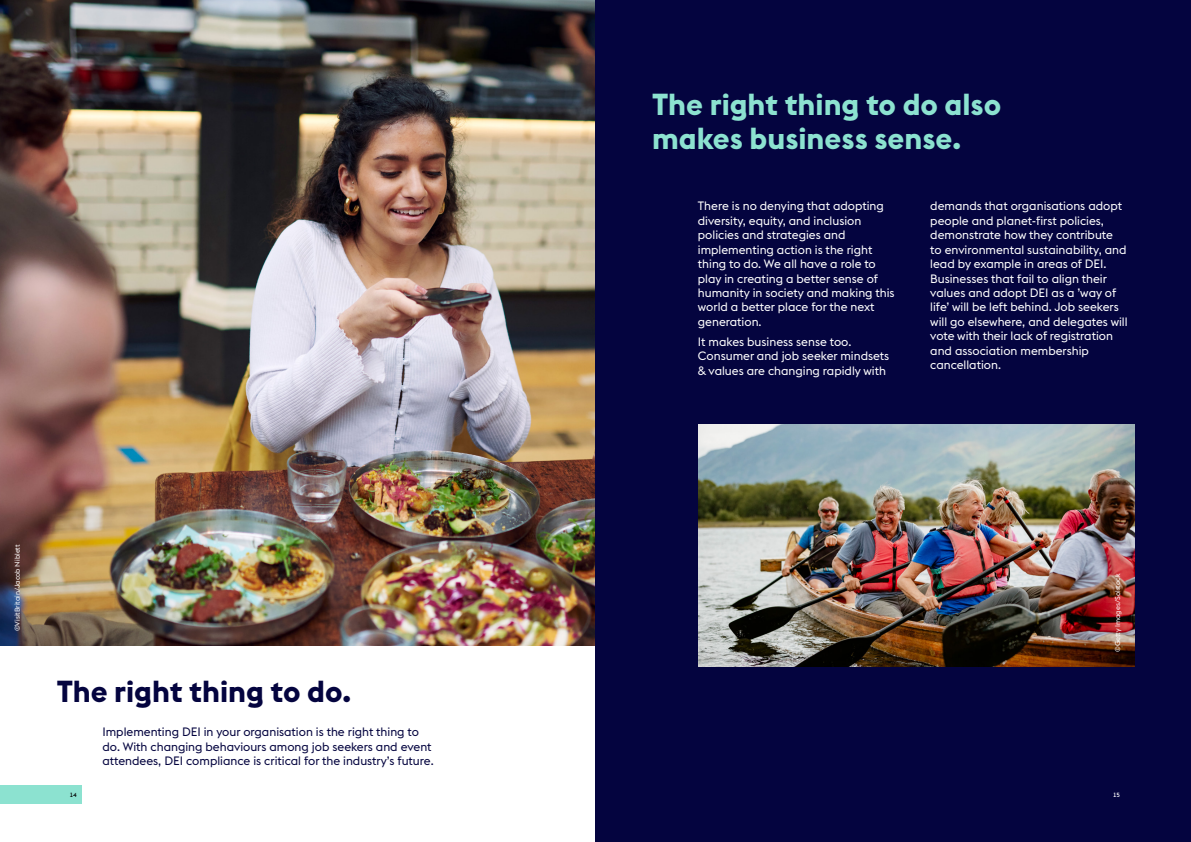
<style>
.page{position:relative;width:1191px;height:842px;background:#fff}
.page>*{position:absolute;margin:0;border:0;box-sizing:border-box;transform-origin:0 0}
.t1{font:700 30px/34px "Euclid Flex B";color:#8ce2d0}
.t2{font:700 30px "Euclid Flex B";color:#04043f}
.t3{font:12px/14.4px "Euclid Flex B";color:#fff}
.t4{font:12px/14.4px "Euclid Flex B";color:#04043f}
.t5{font:7px "Euclid Flex B";color:#fff}
.t6{font:500 6px "Euclid Flex B";color:#000}
.t7{font:500 6px "Euclid Flex B";color:#fff}
</style>
<div class="page">
<img style="left:0;top:0;width:595px;height:645px">
<div style="left:595px;top:0;width:596px;height:842px;background:#04043f"></div>
<img style="left:698px;top:425px;width:436px;height:241px">
<div style="left:0;top:785px;width:82px;height:19px;background:#8ce2d0"></div>
<h1 class="t1" style="left:652px;top:88px;width:351px">The right thing to do also makes business sense.</h1>
<p class="t3" style="left:698px;top:199px;width:198px">There is no denying that adopting diversity, equity, and inclusion policies and strategies and implementing action is the right thing to do. We all have a role to play in creating a better sense of humanity in society and making this world a better place for the next generation.</p>
<p class="t3" style="left:698px;top:334px;width:193px">It makes business sense too.<br>Consumer and job seeker mindsets &amp; values are changing rapidly with</p>
<p class="t3" style="left:930px;top:199px;width:199px">demands that organisations adopt people and planet-first policies, demonstrate how they contribute<br>to environmental sustainability, and lead by example in areas of DEI.<br>Businesses that fail to align their values and adopt DEI as a ’way of life’ will be left behind. Job seekers will go elsewhere, and delegates will vote with their lack of registration and association membership cancellation.</p>
<p class="t5" style="left:13px;top:631px;width:88px;rotate:-90deg">©VisitBritain/Jacob Niblett</p>
<h1 class="t2" style="left:57px;top:674px;width:296px">The right thing to do.</h1>
<p class="t4" style="left:102px;top:725px;width:333px">Implementing DEI in your organisation is the right thing to do. With changing behaviours among job seekers and event attendees, DEI compliance is critical for the industry’s future.</p>
<p class="t5" style="left:1113px;top:652px;width:80px;rotate:-90deg">©Getty Images/Solstock</p>
<p class="t6" style="left:70px;top:791px;width:8px">14</p>
<p class="t7" style="left:1113px;top:791px;width:8px">15</p>
</div>
